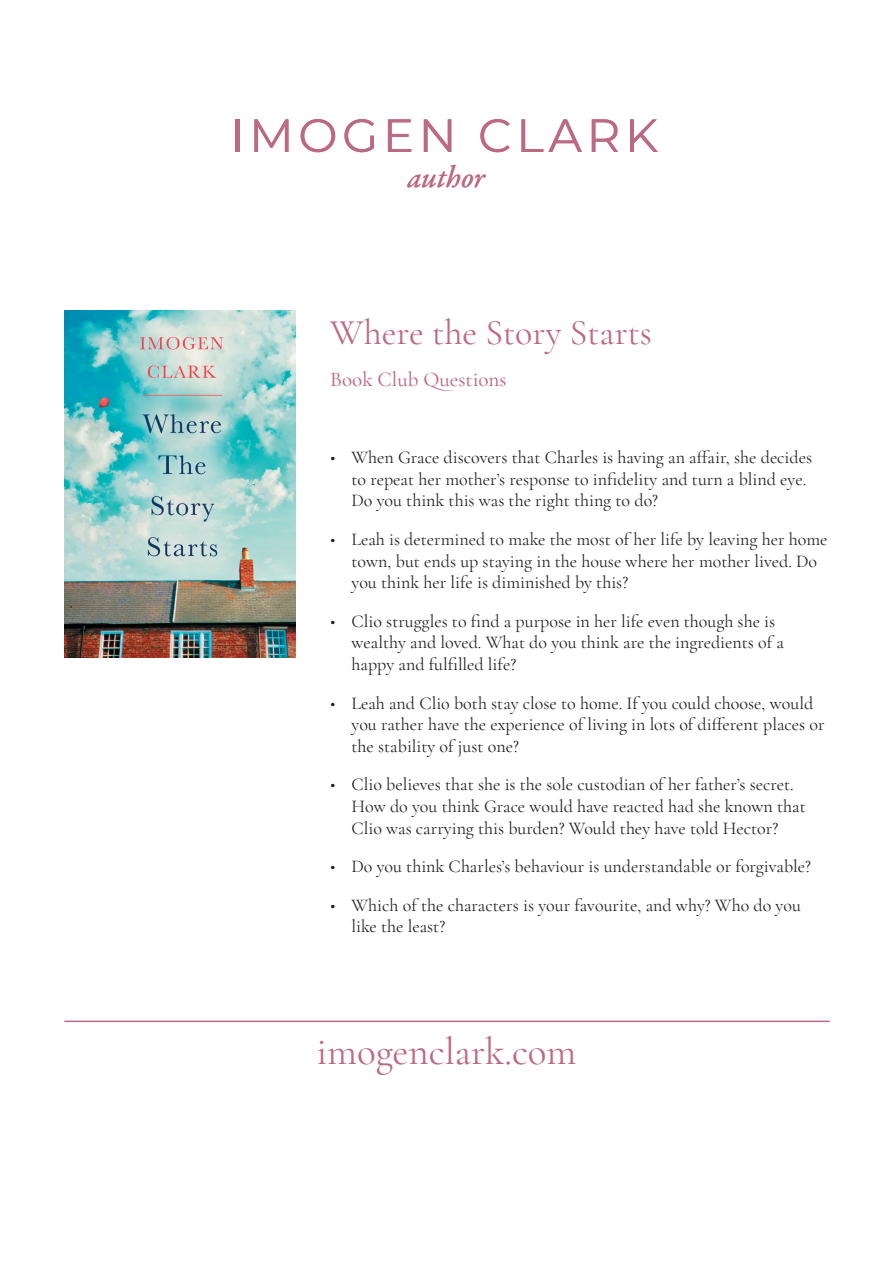
<style>
.page{position:relative;width:893px;height:1263px;background:#fff}
.page>*{position:absolute;margin:0;border:0;box-sizing:border-box;transform-origin:0 0}
.t1{font:39px "Cormorant Garamond";color:#bc6a82}
.t2{font:36px "Cormorant Garamond";color:#bc6a82}
.t3{font:italic 31.05px "Garamond Premr Pro";color:#bc6982}
.t4{font:500 21px "Cormorant Garamond";color:#bc6a82}
.t5{font:18px/21.6px "Cormorant Garamond";color:#231f20}
</style>
<div class="page">
<hr style="left:235px;top:119px;width:4px;height:33px;background:#bc6982">
<svg style="left:254px;top:119px;width:35px;height:33px"></svg>
<svg style="left:300px;top:119px;width:35px;height:33px"></svg>
<svg style="left:344px;top:119px;width:30px;height:33px"></svg>
<svg style="left:388px;top:119px;width:23px;height:33px"></svg>
<svg style="left:424px;top:119px;width:27px;height:33px"></svg>
<svg style="left:480px;top:119px;width:30px;height:33px"></svg>
<svg style="left:521px;top:119px;width:61px;height:33px"></svg>
<svg style="left:592px;top:119px;width:26px;height:33px"></svg>
<svg style="left:630px;top:119px;width:28px;height:33px"></svg>
<img style="left:64px;top:310px;width:232px;height:347px">
<hr style="left:64px;top:1020px;width:766px;height:2px;background:#bc6a82">
<h3 class="t3" style="left:407px;top:158px;width:79px">author</h3>
<h2 class="t2" style="left:330px;top:310px;width:323px">Where the Story Starts</h2>
<p class="t4" style="left:330px;top:366px;width:178px">Book Club Questions</p>
<p class="t5" style="left:351px;top:446px;width:462px;text-indent:-21px">• When Grace discovers that Charles is having an affair, she decides to repeat her mother’s response to infidelity and turn a blind eye.<br>Do you think this was the right thing to do?</p>
<p class="t5" style="left:351px;top:528px;width:478px;text-indent:-21px">• Leah is determined to make the most of her life by leaving her home town, but ends up staying in the house where her mother lived. Do you think her life is diminished by this?</p>
<p class="t5" style="left:351px;top:610px;width:434px;text-indent:-21px">• Clio struggles to find a purpose in her life even though she is wealthy and loved. What do you think are the ingredients of a happy and fulfilled life?</p>
<p class="t5" style="left:351px;top:692px;width:475px;text-indent:-21px">• Leah and Clio both stay close to home. If you could choose, would you rather have the experience of living in lots of different places or the stability of just one?</p>
<p class="t5" style="left:351px;top:774px;width:456px;text-indent:-21px">• Clio believes that she is the sole custodian of her father’s secret.<br>How do you think Grace would have reacted had she known that<br>Clio was carrying this burden? Would they have told Hector?</p>
<p class="t5" style="left:330px;top:856px;width:482px">• Do you think Charles’s behaviour is understandable or forgivable?</p>
<p class="t5" style="left:351px;top:894px;width:451px;text-indent:-21px">• Which of the characters is your favourite, and why? Who do you like the least?</p>
<h1 class="t1" style="left:317px;top:1027px;width:261px">imogenclark.com</h1>
</div>
